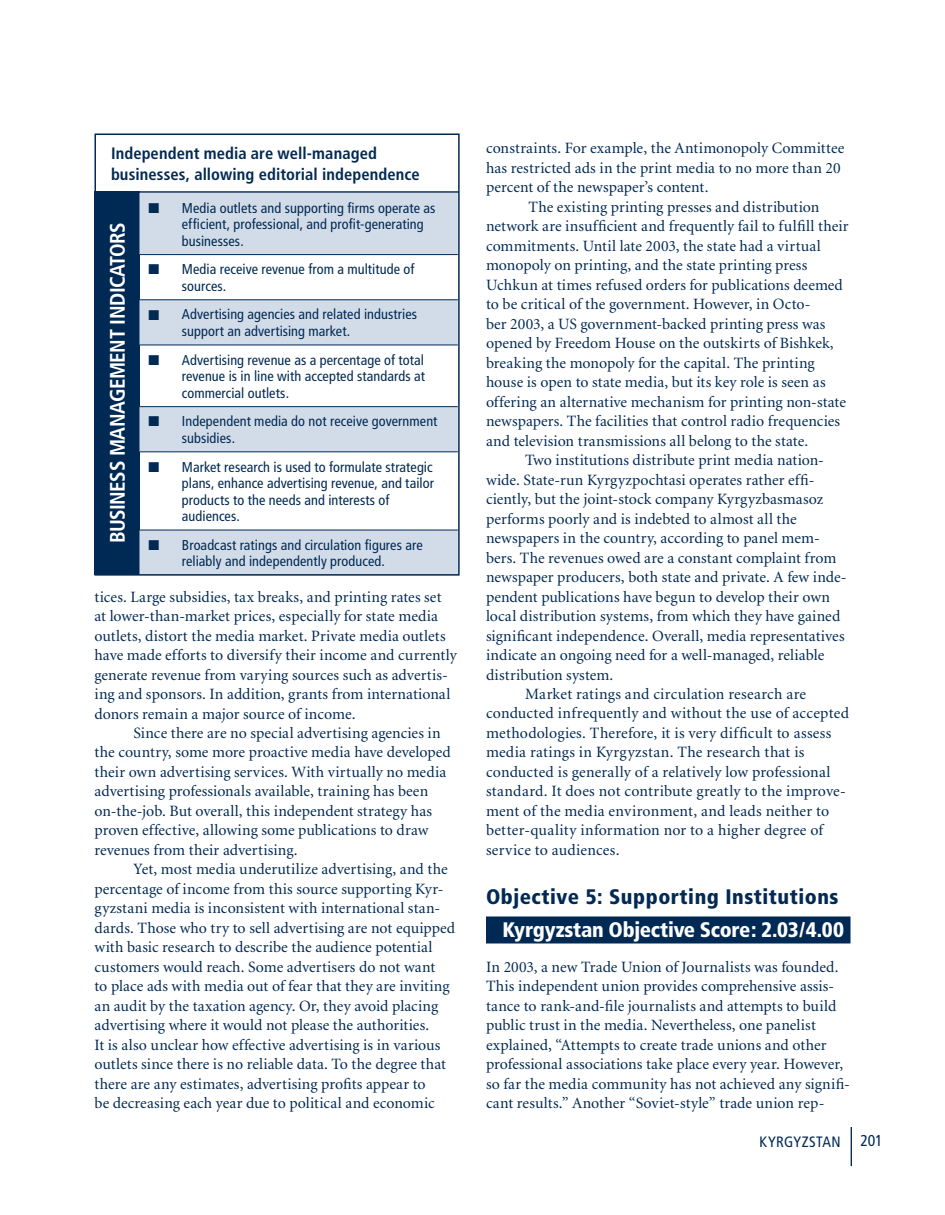
<style>
.page{position:relative;width:945px;height:1215px;background:#fff}
.page>*{position:absolute;margin:0;border:0;box-sizing:border-box;transform-origin:0 0}
.t1{font:900 condensed 21px "Frutiger";letter-spacing:-.015em;color:#fff}
.t2{font:900 condensed 21px "Frutiger";letter-spacing:.025em;color:#002953}
.t3{font:700 condensed 21px "Frutiger";letter-spacing:-.02em;color:#fff}
.t4{font:700 condensed 16.5px/21px "Frutiger";letter-spacing:.005em;color:#002953}
.t5{font:15.75px/19.5px "Minion";letter-spacing:.005em;color:#002953}
.t6{font:condensed 15.75px "Frutiger";color:#002953}
.t7{font:condensed 15px "Frutiger";letter-spacing:.025em;color:#002953}
.t8{font:condensed 14.25px/16.5px "Frutiger";letter-spacing:.005em;color:#002953}
</style>
<div class="page">
<hr style="left:851px;top:1127px;width:1px;height:39px;background:#002953">
<div style="left:95px;top:191px;width:45px;height:384px;background:#002953"></div>
<hr style="left:96px;top:191px;width:363px;height:2px;background:#002953">
<svg style="left:140px;top:193px;width:317px;height:380px;fill:#d2dce8"></svg>
<hr style="left:140px;top:254px;width:33px;height:1px;background:#002953">
<hr style="left:173px;top:254px;width:285px;height:1px;background:#002953">
<hr style="left:140px;top:299px;width:33px;height:1px;background:#002953">
<hr style="left:173px;top:299px;width:285px;height:1px;background:#002953">
<hr style="left:140px;top:345px;width:33px;height:1px;background:#002953">
<hr style="left:173px;top:345px;width:285px;height:1px;background:#002953">
<hr style="left:140px;top:406px;width:33px;height:1px;background:#002953">
<hr style="left:173px;top:406px;width:285px;height:1px;background:#002953">
<hr style="left:140px;top:451px;width:33px;height:1px;background:#002953">
<hr style="left:173px;top:451px;width:285px;height:1px;background:#002953">
<hr style="left:140px;top:530px;width:33px;height:1px;background:#002953">
<hr style="left:173px;top:530px;width:285px;height:1px;background:#002953">
<div style="left:95px;top:134px;width:365px;height:442px;border:2px solid #002953"></div>
<div style="left:486px;top:916px;width:365px;height:27px;background:#002953"></div>
<p class="t4" style="left:111px;top:143px;width:310px">Independent media are well-managed businesses, allowing editorial independence</p>
<h1 class="t3" style="left:105px;top:543px;width:323px;rotate:-90deg">BUSINESS MANAGEMENT INDICATORS</h1>
<p class="t8" style="left:182px;top:200px;width:255px;text-indent:-33px">■ Media outlets and supporting firms operate as efficient, professional, and profit-generating businesses.</p>
<p class="t8" style="left:182px;top:261px;width:234px;text-indent:-33px">■ Media receive revenue from a multitude of sources.</p>
<p class="t8" style="left:182px;top:306px;width:237px;text-indent:-33px">■ Advertising agencies and related industries support an advertising market.</p>
<p class="t8" style="left:182px;top:352px;width:245px;text-align:justify;text-indent:-33px">■ Advertising revenue as a percentage of total revenue is in line with accepted standards at commercial outlets.</p>
<p class="t8" style="left:182px;top:413px;width:257px;text-indent:-33px">■ Independent media do not receive government subsidies.</p>
<p class="t8" style="left:182px;top:458px;width:254px;text-indent:-33px">■ Market research is used to formulate strategic plans, enhance advertising revenue, and tailor products to the needs and interests of audiences.</p>
<p class="t8" style="left:149px;top:537px;width:276px;text-align:center">■ Broadcast ratings and circulation figures are reliably and independently produced.</p>
<p class="t5" style="left:95px;top:587px;width:364px">tices. Large subsidies, tax breaks, and printing rates set at lower-than-market prices, especially for state media outlets, distort the media market. Private media outlets have made efforts to diversify their income and currently generate revenue from varying sources such as advertis&shy;ing and sponsors. In addition, grants from international donors remain a major source of income.</p>
<p class="t5" style="left:95px;top:724px;width:358px;text-indent:39px">Since there are no special advertising agencies in the country, some more proactive media have developed their own advertising services. With virtually no media advertising professionals available, training has been on-the-job. But overall, this independent strategy has proven effective, allowing some publications to draw revenues from their advertising.</p>
<p class="t5" style="left:95px;top:860px;width:362px;text-indent:39px">Yet, most media underutilize advertising, and the percentage of income from this source supporting Kyr&shy;gyzstani media is inconsistent with international stan&shy;dards. Those who try to sell advertising are not equipped with basic research to describe the audience potential customers would reach. Some advertisers do not want<br>to place ads with media out of fear that they are inviting an audit by the taxation agency. Or, they avoid placing advertising where it would not please the authorities.<br>It is also unclear how effective advertising is in various outlets since there is no reliable data. To the degree that there are any estimates, advertising profits appear to<br>be decreasing each year due to political and economic</p>
<p class="t5" style="left:486px;top:139px;width:360px">constraints. For example, the Antimonopoly Committee</p>
<p class="t5" style="left:486px;top:158px;width:356px">has restricted ads in the print media to no more than 20</p>
<p class="t5" style="left:486px;top:178px;width:224px">percent of the newspaper’s content.</p>
<p class="t5" style="left:529px;top:197px;width:292px">The existing printing presses and distribution</p>
<p class="t5" style="left:486px;top:217px;width:364px">network are insufficient and frequently fail to fulfill their</p>
<p class="t5" style="left:486px;top:236px;width:336px">commitments. Until late 2003, the state had a virtual</p>
<p class="t5" style="left:486px;top:256px;width:323px">monopoly on printing, and the state printing press</p>
<p class="t5" style="left:486px;top:275px;width:358px">Uchkun at times refused orders for publications deemed</p>
<p class="t5" style="left:486px;top:295px;width:326px">to be critical of the government. However, in Octo-</p>
<p class="t5" style="left:486px;top:314px;width:341px">ber 2003, a US government-backed printing press was</p>
<p class="t5" style="left:486px;top:334px;width:349px">opened by Freedom House on the outskirts of Bishkek,</p>
<p class="t5" style="left:486px;top:353px;width:330px">breaking the monopoly for the capital. The printing</p>
<p class="t5" style="left:486px;top:373px;width:341px">house is open to state media, but its key role is seen as</p>
<p class="t5" style="left:486px;top:392px;width:362px">offering an alternative mechanism for printing non-state</p>
<p class="t5" style="left:486px;top:412px;width:356px">newspapers. The facilities that control radio frequencies</p>
<p class="t5" style="left:486px;top:431px;width:324px">and television transmissions all belong to the state.</p>
<p class="t5" style="left:525px;top:451px;width:301px">Two institutions distribute print media nation-</p>
<p class="t5" style="left:486px;top:470px;width:330px">wide. State-run Kyrgyzpochtasi operates rather effi-</p>
<p class="t5" style="left:486px;top:490px;width:339px">ciently, but the joint-stock company Kyrgyzbasmasoz</p>
<p class="t5" style="left:486px;top:509px;width:312px">performs poorly and is indebted to almost all the</p>
<p class="t5" style="left:486px;top:529px;width:335px">newspapers in the country, according to panel mem-</p>
<p class="t5" style="left:486px;top:548px;width:352px">bers. The revenues owed are a constant complaint from</p>
<p class="t5" style="left:486px;top:568px;width:362px">newspaper producers, both state and private. A few inde-</p>
<p class="t5" style="left:486px;top:587px;width:346px">pendent publications have begun to develop their own</p>
<p class="t5" style="left:486px;top:607px;width:356px">local distribution systems, from which they have gained</p>
<p class="t5" style="left:486px;top:626px;width:360px">significant independence. Overall, media representatives</p>
<p class="t5" style="left:486px;top:646px;width:340px">indicate an ongoing need for a well-managed, reliable</p>
<p class="t5" style="left:486px;top:665px;width:129px">distribution system.</p>
<p class="t5" style="left:525px;top:685px;width:283px">Market ratings and circulation research are</p>
<p class="t5" style="left:486px;top:704px;width:364px">conducted infrequently and without the use of accepted</p>
<p class="t5" style="left:486px;top:724px;width:347px">methodologies. Therefore, it is very difficult to assess</p>
<p class="t5" style="left:486px;top:743px;width:320px">media ratings in Kyrgyzstan. The research that is</p>
<p class="t5" style="left:486px;top:763px;width:346px">conducted is generally of a relatively low professional</p>
<p class="t5" style="left:486px;top:782px;width:361px">standard. It does not contribute greatly to the improve-</p>
<p class="t5" style="left:486px;top:802px;width:345px">ment of the media environment, and leads neither to</p>
<p class="t5" style="left:486px;top:821px;width:339px">better-quality information nor to a higher degree of</p>
<p class="t5" style="left:486px;top:841px;width:135px">service to audiences.</p>
<h1 class="t2" style="left:486px;top:885px;width:354px">Objective 5: Supporting Institutions</h1>
<h1 class="t1" style="left:502px;top:918px;width:343px">Kyrgyzstan Objective Score: 2.03/4.00</h1>
<p class="t5" style="left:486px;top:958px;width:366px">In 2003, a new Trade Union of Journalists was founded.<br>This independent union provides comprehensive assis&shy;tance to rank-and-file journalists and attempts to build public trust in the media. Nevertheless, one panelist explained, “Attempts to create trade unions and other professional associations take place every year. However, so far the media community has not achieved any signifi&shy;cant results.” Another “Soviet-style” trade union rep-</p>
<p class="t7" style="left:759px;top:1133px;width:83px">KYRGYZSTAN</p>
<p class="t6" style="left:860px;top:1131px;width:24px">201</p>
</div>
